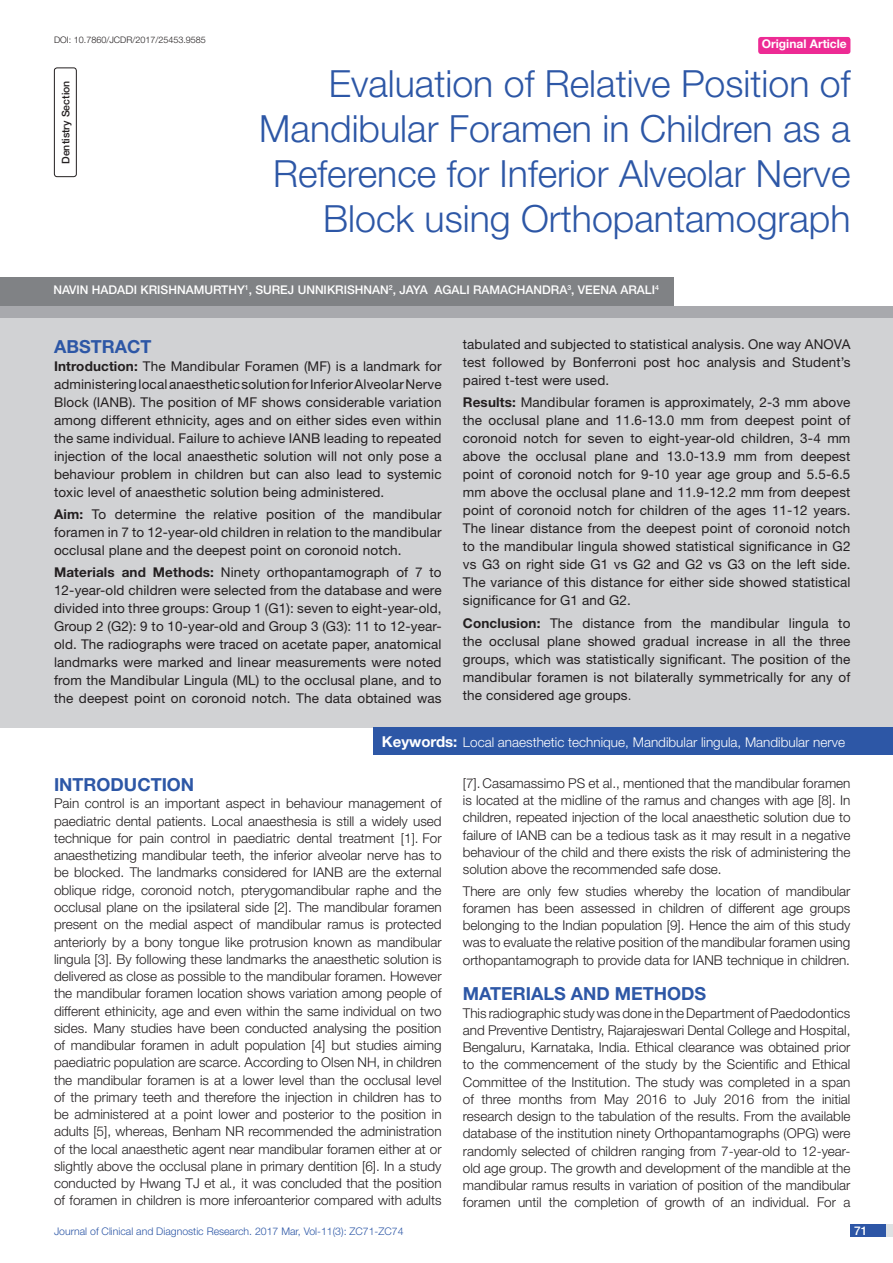
<style>
.page{position:relative;width:893px;height:1263px;background:#fff}
.page>*{position:absolute;margin:0;border:0;box-sizing:border-box;transform-origin:0 0}
.t1{font:300 37.5px/45px "Helvetica Neue";color:#2d57a6;text-align:right}
.Heading{font:700 18px "Helvetica Neue";color:#2d57a6}
.Abstract_head{font:700 18px "Helvetica Neue";color:#2d57a6}
.Body_text{font:300 13.5px/17.2px "Helvetica Neue";color:#231f20;text-align:justify}
.Abstract_Text{font:13.5px/18px "Helvetica Neue";letter-spacing:.01em;color:#231f20;text-align:justify}
.Key_words{font:300 13.5px "Helvetica Neue";color:#fff}
.Author{font:500 12px "Helvetica Neue";color:#fff}
.t2{font:700 12px "Helvetica Neue";color:#fff}
.t3{font:300 10.5px "Helvetica Neue";color:#2d57a6}
.section{font:500 10.5px "Helvetica Neue";color:#231f20}
.DOI{font:300 9px "Helvetica Neue";color:#231f20}
.s1{font-weight:700}
.s2{font-weight:300}
.s3{font-weight:700;font-size:15px}
.s4{font-style:italic}
</style>
<div class="page">
<div style="left:850px;top:1224px;width:43px;height:13px;background:#dee1e3"></div>
<div style="left:850px;top:1224px;width:35px;height:13px;background:#2d56a6"></div>
<div style="left:758px;top:37px;width:92px;height:17px;background:#ed2b94;border-radius:3px"></div>
<div style="left:54px;top:68px;width:23px;height:109px;border:1px solid #231f20;border-radius:3px"></div>
<div style="left:0;top:306px;width:893px;height:12px;background:#a8a9ad"></div>
<div style="left:0;top:278px;width:674px;height:28px;background:#808285"></div>
<div style="left:0;top:318px;width:893px;height:410px;background:#d1d2d4"></div>
<div style="left:374px;top:727px;width:519px;height:28px;background:#2d57a6"></div>
<p class="DOI" style="left:54px;top:35px;width:153px">DOI: 10.7860/JCDR/2017/25453.9585</p>
<p class="t2" style="left:762px;top:37px;width:87px">Original Article</p>
<p class="section" style="left:59px;top:164px;width:85px;rotate:-90deg">Dentistry Section</p>
<p class="t1" style="left:259px;top:60px;width:593px">Evaluation of Relative Position of Mandibular Foramen in Children as a Reference for Inferior Alveolar Nerve Block using Orthopantamograph</p>
<p class="Author" style="left:53px;top:282px;width:607px">NAVIN HADADI KRISHNAMURTHY<sup>1</sup>, SUREJ UNNIKRISHNAN<sup>2</sup>, JAYA AGALI RAMACHANDRA<sup>3</sup>, VEENA ARALI<sup>4</sup></p>
<p class="Abstract_head" style="left:54px;top:335px;width:99px">ABSTRACT</p>
<p class="Abstract_Text" style="left:54px;top:357px;width:389px"><span class="s1">Introduction:</span> The Mandibular Foramen (MF) is a landmark for administering local anaesthetic solution for Inferior Alveolar Nerve Block (IANB). The position of MF shows considerable variation among different ethnicity, ages and on either sides even within the same individual. Failure to achieve IANB leading to repeated injection of the local anaesthetic solution will not only pose a behaviour problem in children but can also lead to systemic toxic level of anaesthetic solution being administered.</p>
<p class="Abstract_Text" style="left:54px;top:505px;width:389px"><span class="s1">Aim:</span> To determine the relative position of the mandibular foramen in 7 to 12-year-old children in relation to the mandibular occlusal plane and the deepest point on coronoid notch.</p>
<p class="Abstract_Text" style="left:54px;top:563px;width:389px"><span class="s1">Materials and Methods:</span> Ninety orthopantamograph of 7 to 12-year-old children were selected from the database and were divided into three groups: Group 1 (G1): seven to eight-year-old, Group 2 (G2): 9 to 10-year-old and Group 3 (G3): 11 to 12-year&shy;old. The radiographs were traced on acetate paper, anatomical landmarks were marked and linear measurements were noted from the Mandibular Lingula (ML) to the occlusal plane, and to the deepest point on coronoid notch. The data obtained was</p>
<p class="Abstract_Text" style="left:463px;top:335px;width:389px">tabulated and subjected to statistical analysis. One way ANOVA test followed by Bonferroni post hoc analysis and Student’s paired t-test were used.</p>
<p class="Abstract_Text" style="left:463px;top:393px;width:389px"><span class="s1">Results:</span> Mandibular foramen is approximately, 2-3 mm above the occlusal plane and 11.6-13.0 mm from deepest point of coronoid notch for seven to eight-year-old children, 3-4 mm above the occlusal plane and 13.0-13.9 mm from deepest point of coronoid notch for 9-10 year age group and 5.5-6.5 mm above the occlusal plane and 11.9-12.2 mm from deepest point of coronoid notch for children of the ages 11-12 years.<br>The linear distance from the deepest point of coronoid notch to the mandibular lingula showed statistical significance in G2 vs G3 on right side G1 vs G2 and G2 vs G3 on the left side.<br>The variance of this distance for either side showed statistical significance for G1 and G2.</p>
<p class="Abstract_Text" style="left:463px;top:614px;width:389px"><span class="s1">Conclusion:</span> The distance from the mandibular lingula to the occlusal plane showed gradual increase in all the three groups, which was statistically significant. The position of the mandibular foramen is not bilaterally symmetrically for any of the considered age groups<span class="s2">.</span></p>
<p class="Key_words" style="left:382px;top:733px;width:465px"><span class="s3">Keywords:</span> Local anaesthetic technique, Mandibular lingula, Mandibular nerve</p>
<p class="Heading" style="left:54px;top:774px;width:142px">INTRODUCTION</p>
<p class="Body_text" style="left:54px;top:795px;width:389px">Pain control is an important aspect in behaviour management of paediatric dental patients. Local anaesthesia is still a widely used technique for pain control in paediatric dental treatment [1]. For anaesthetizing mandibular teeth, the inferior alveolar nerve has to be blocked. The landmarks considered for IANB are the external oblique ridge, coronoid notch, pterygomandibular raphe and the occlusal plane on the ipsilateral side [2]. The mandibular foramen present on the medial aspect of mandibular ramus is protected anteriorly by a bony tongue like protrusion known as mandibular lingula [3]. By following these landmarks the anaesthetic solution is delivered as close as possible to the mandibular foramen. However the mandibular foramen location shows variation among people of different ethinicity, age and even within the same individual on two sides. Many studies have been conducted analysing the position of mandibular foramen in adult population [4] but studies aiming paediatric population are scarce. According to Olsen NH, in children the mandibular foramen is at a lower level than the occlusal level of the primary teeth and therefore the injection in children has to be administered at a point lower and posterior to the position in adults [5], whereas, Benham NR recommended the administration of the local anaesthetic agent near mandibular foramen either at or slightly above the occlusal plane in primary dentition [6]. In a study conducted by Hwang TJ et al<span class="s4">.,</span> it was concluded that the position of foramen in children is more inferoanterior compared with adults</p>
<p class="Body_text" style="left:463px;top:774px;width:389px">[7]. Casamassimo PS et al., mentioned that the mandibular foramen is located at the midline of the ramus and changes with age [8]. In children, repeated injection of the local anaesthetic solution due to failure of IANB can be a tedious task as it may result in a negative behaviour of the child and there exists the risk of administering the solution above the recommended safe dose.</p>
<p class="Body_text" style="left:463px;top:882px;width:389px">There are only few studies whereby the location of mandibular foramen has been assessed in children of different age groups belonging to the Indian population [9]. Hence the aim of this study was to evaluate the relative position of the mandibular foramen using orthopantamograph to provide data for IANB technique in children.</p>
<p class="Heading" style="left:463px;top:983px;width:245px">MATERIALs AND METHODS</p>
<p class="Body_text" style="left:463px;top:1004px;width:389px">This radiographic study was done in the Department of Paedodontics and Preventive Dentistry, Rajarajeswari Dental College and Hospital, Bengaluru, Karnataka, India. Ethical clearance was obtained prior to the commencement of the study by the Scientific and Ethical Committee of the Institution. The study was completed in a span of three months from May 2016 to July 2016 from the initial research design to the tabulation of the results. From the available database of the institution ninety Orthopantamographs (OPG) were randomly selected of children ranging from 7-year-old to 12-year&shy;old age group. The growth and development of the mandible at the mandibular ramus results in variation of position of the mandibular foramen until the completion of growth of an individual. For a</p>
<p class="t3" style="left:54px;top:1225px;width:351px">Journal of Clinical and Diagnostic Research. 2017 Mar, Vol-11(3): ZC71-ZC74</p>
<p class="Author" style="left:854px;top:1223px;width:15px">71</p>
</div>
